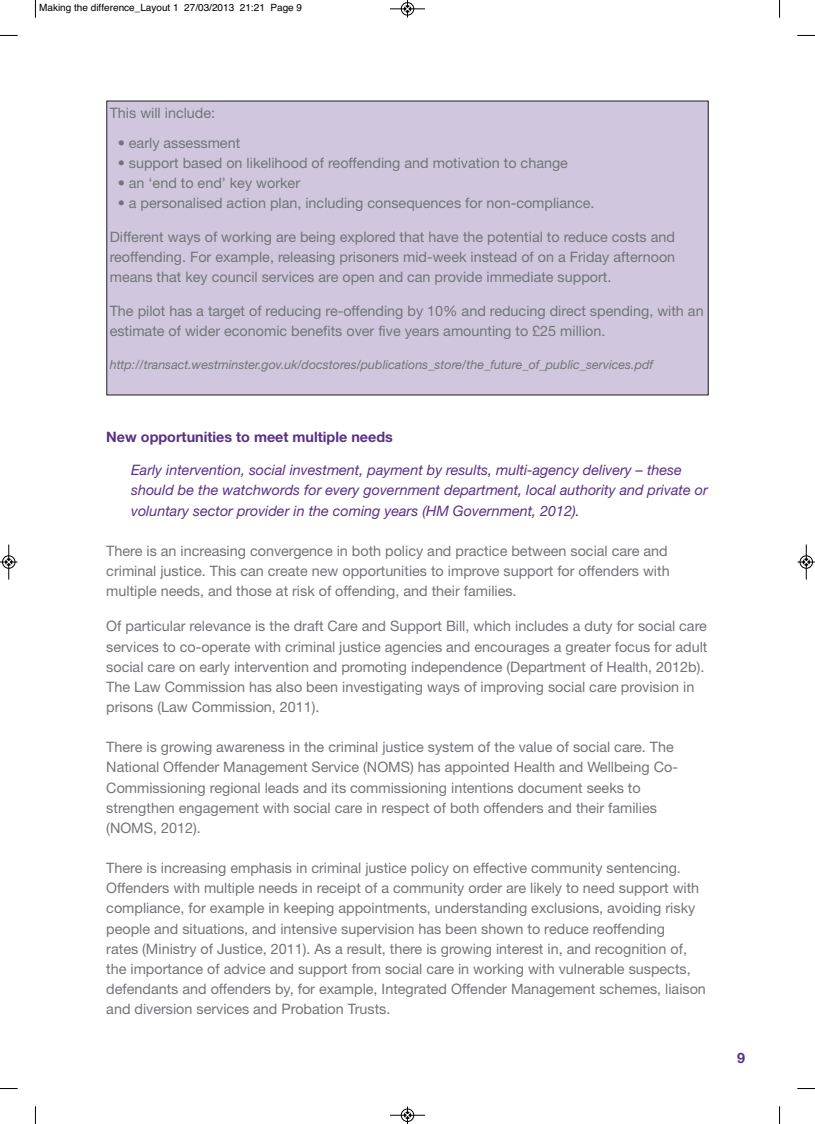
<style>
.page{position:relative;width:815px;height:1124px;background:#fff}
.page>*{position:absolute;margin:0;border:0;box-sizing:border-box;transform-origin:0 0}
.t1{font:14.38px/20.1px "Helvetica Neue";color:#727479}
.t2{font:italic 14.38px/20.2px "Helvetica Neue";color:#5a3085}
.t3{font:700 14.38px "Helvetica Neue";color:#5a3085}
.t4{font:italic 12.5px "Helvetica Neue";color:#727479}
.t5{font:10px "Helvetica";color:#000}
</style>
<div class="page">
<div style="left:107px;top:101px;width:601px;height:294px;background:#d0c7de"></div>
<svg style="left:35px;top:0;width:1px;height:18px"></svg>
<svg style="left:0;top:35px;width:18px;height:1px"></svg>
<svg style="left:779px;top:0;width:1px;height:18px"></svg>
<svg style="left:797px;top:35px;width:18px;height:1px"></svg>
<svg style="left:35px;top:1106px;width:1px;height:17px"></svg>
<svg style="left:0;top:1088px;width:18px;height:1px"></svg>
<svg style="left:779px;top:1106px;width:1px;height:17px"></svg>
<svg style="left:797px;top:1088px;width:18px;height:1px"></svg>
<div style="left:401px;top:2px;width:13px;height:14px;border:1px solid #fff;border-radius:50%"></div>
<hr style="left:390px;top:9px;width:35px;height:1px;background:#000">
<div style="left:401px;top:2px;width:13px;height:13px;border:1px solid #000;border-radius:50%"></div>
<svg style="left:404px;top:0;width:7px;height:18px"></svg>
<hr style="left:390px;top:1114px;width:35px;height:1px;background:#000">
<div style="left:401px;top:1108px;width:13px;height:13px;border:1px solid #000;border-radius:50%"></div>
<svg style="left:404px;top:1106px;width:7px;height:17px"></svg>
<hr style="left:9px;top:544px;width:1px;height:35px;background:#000">
<div style="left:2px;top:555px;width:13px;height:13px;border:1px solid #000;border-radius:50%"></div>
<svg style="left:0;top:558px;width:18px;height:7px"></svg>
<hr style="left:806px;top:544px;width:1px;height:35px;background:#000">
<div style="left:800px;top:555px;width:13px;height:13px;border:1px solid #000;border-radius:50%"></div>
<svg style="left:798px;top:558px;width:17px;height:7px"></svg>
<p class="t5" style="left:39px;top:2px;width:264px">Making the difference_Layout 1 27/03/2013 21:21 Page 9</p>
<p class="t1" style="left:110px;top:102px;width:107px">This will include:</p>
<p class="t1" style="left:118px;top:132px;width:124px">• early assessment</p>
<p class="t1" style="left:118px;top:152px;width:452px">• support based on likelihood of reoffending and motivation to change</p>
<p class="t1" style="left:118px;top:173px;width:184px">• an ‘end to end’ key worker</p>
<p class="t1" style="left:118px;top:193px;width:478px">• a personalised action plan, including consequences for non-compliance.</p>
<p class="t1" style="left:110px;top:227px;width:567px;text-align:justify">Different ways of working are being explored that have the potential to reduce costs and reoffending. For example, releasing prisoners mid-week instead of on a Friday afternoon means that key council services are open and can provide immediate support.</p>
<p class="t1" style="left:110px;top:301px;width:595px">The pilot has a target of reducing re-offending by 10% and reducing direct spending, with an estimate of wider economic benefits over five years amounting to £25 million.</p>
<p class="t4" style="left:110px;top:356px;width:545px">http://transact.westminster.gov.uk/docstores/publications_store/the_future_of_public_services.pdf</p>
<p class="t3" style="left:106px;top:428px;width:288px">New opportunities to meet multiple needs</p>
<p class="t2" style="left:131px;top:459px;width:578px">Early intervention, social investment, payment by results, multi-agency delivery – these should be the watchwords for every government department, local authority and private or voluntary sector provider in the coming years (HM Government, 2012).</p>
<p class="t1" style="left:106px;top:540px;width:565px">There is an increasing convergence in both policy and practice between social care and criminal justice. This can create new opportunities to improve support for offenders with multiple needs, and those at risk of offending, and their families.</p>
<p class="t1" style="left:106px;top:616px;width:603px">Of particular relevance is the draft Care and Support Bill, which includes a duty for social care services to co-operate with criminal justice agencies and encourages a greater focus for adult social care on early intervention and promoting independence (Department of Health, 2012b).<br>The Law Commission has also been investigating ways of improving social care provision in prisons (Law Commission, 2011).</p>
<p class="t1" style="left:106px;top:736px;width:573px">There is growing awareness in the criminal justice system of the value of social care. The National Offender Management Service (NOMS) has appointed Health and Wellbeing Co-Commissioning regional leads and its commissioning intentions document seeks to strengthen engagement with social care in respect of both offenders and their families (NOMS, 2012).</p>
<p class="t1" style="left:106px;top:857px;width:601px">There is increasing emphasis in criminal justice policy on effective community sentencing.<br>Offenders with multiple needs in receipt of a community order are likely to need support with compliance, for example in keeping appointments, understanding exclusions, avoiding risky people and situations, and intensive supervision has been shown to reduce reoffending<br>rates (Ministry of Justice, 2011). As a result, there is growing interest in, and recognition of, the importance of advice and support from social care in working with vulnerable suspects, defendants and offenders by, for example, Integrated Offender Management schemes, liaison and diversion services and Probation Trusts.</p>
<p class="t3" style="left:737px;top:1049px;width:9px">9</p>
</div>
